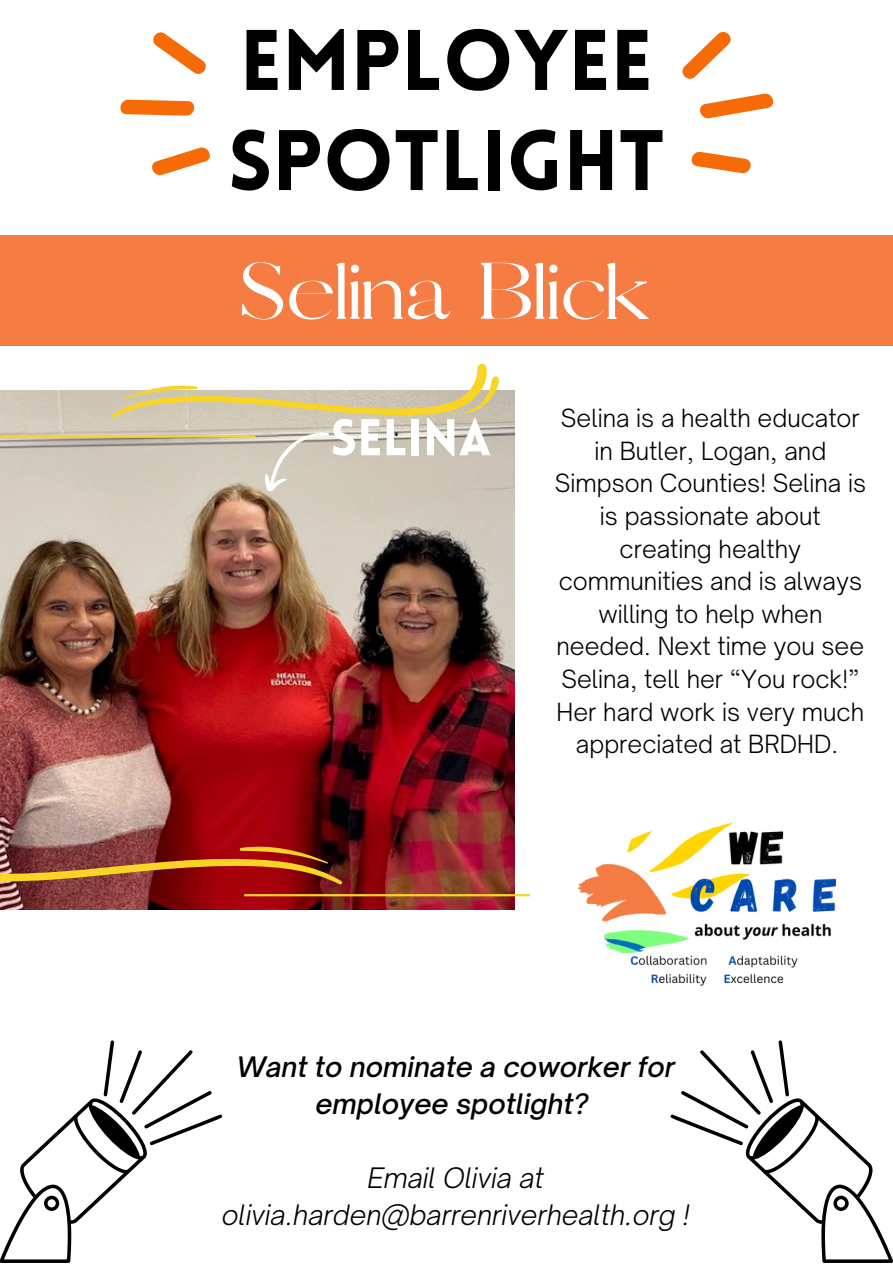
<style>
.page{position:relative;width:893px;height:1264px;background:#fff}
.page>*{position:absolute;margin:0;border:0;box-sizing:border-box;transform-origin:0 0}
.t1{font:900 83.85px "Lovelo";color:#000}
.t2{font:76.5px "Pierson";color:#fff}
.t3{font:900 50.55px "Lovelo";color:#fff}
.t4{font:italic 300 27px/37px "Open Sauce One";color:#000;text-align:center}
.t5{font:italic 500 27px/37px "Open Sauce One";color:#000;text-align:center}
.t6{font:300 24px/32.5px "Open Sauce One";color:#000;text-align:center}
</style>
<div class="page">
<div style="left:0;top:235px;width:892px;height:110px;background:#f57c43"></div>
<svg style="left:0;top:1040px;width:222px;height:222px"></svg>
<svg style="left:670px;top:1040px;width:222px;height:222px"></svg>
<svg style="left:120px;top:32px;width:90px;height:144px"></svg>
<svg style="left:691px;top:151px;width:60px;height:23px"></svg>
<svg style="left:682px;top:31px;width:92px;height:88px"></svg>
<img style="left:579px;top:822px;width:258px;height:164px">
<img style="left:0;top:390px;width:515px;height:519px">
<hr style="left:244px;top:894px;width:286px;height:2px;background:#f8d425">
<hr style="left:0;top:435px;width:255px;height:2px;background:#f8d425">
<svg style="left:0;top:819px;width:343px;height:66px;background:#963f2c"></svg>
<svg style="left:110px;top:363px;width:390px;height:133px"></svg>
<p class="t1" style="left:240px;top:27px;width:414px">EMPLOYEE</p>
<p class="t1" style="left:228px;top:127px;width:438px">SPOTLIGHT</p>
<p class="t2" style="left:238px;top:246px;width:413px">Selina Blick</p>
<p class="t3" style="left:330px;top:417px;width:162px">SELINA</p>
<p class="t6" style="left:554px;top:402px;width:313px">Selina is a health educator in Butler, Logan, and<br>Simpson Counties! Selina is is passionate about creating healthy communities and is always willing to help when needed. Next time you see<br>Selina, tell her “You rock!”<br>Her hard work is very much appreciated at BRDHD.</p>
<p class="t5" style="left:236px;top:1048px;width:440px">Want to nominate a coworker for employee spotlight?</p>
<p class="t4" style="left:222px;top:1159px;width:469px">Email Olivia at olivia.harden@barrenriverhealth.org !</p>
</div>
